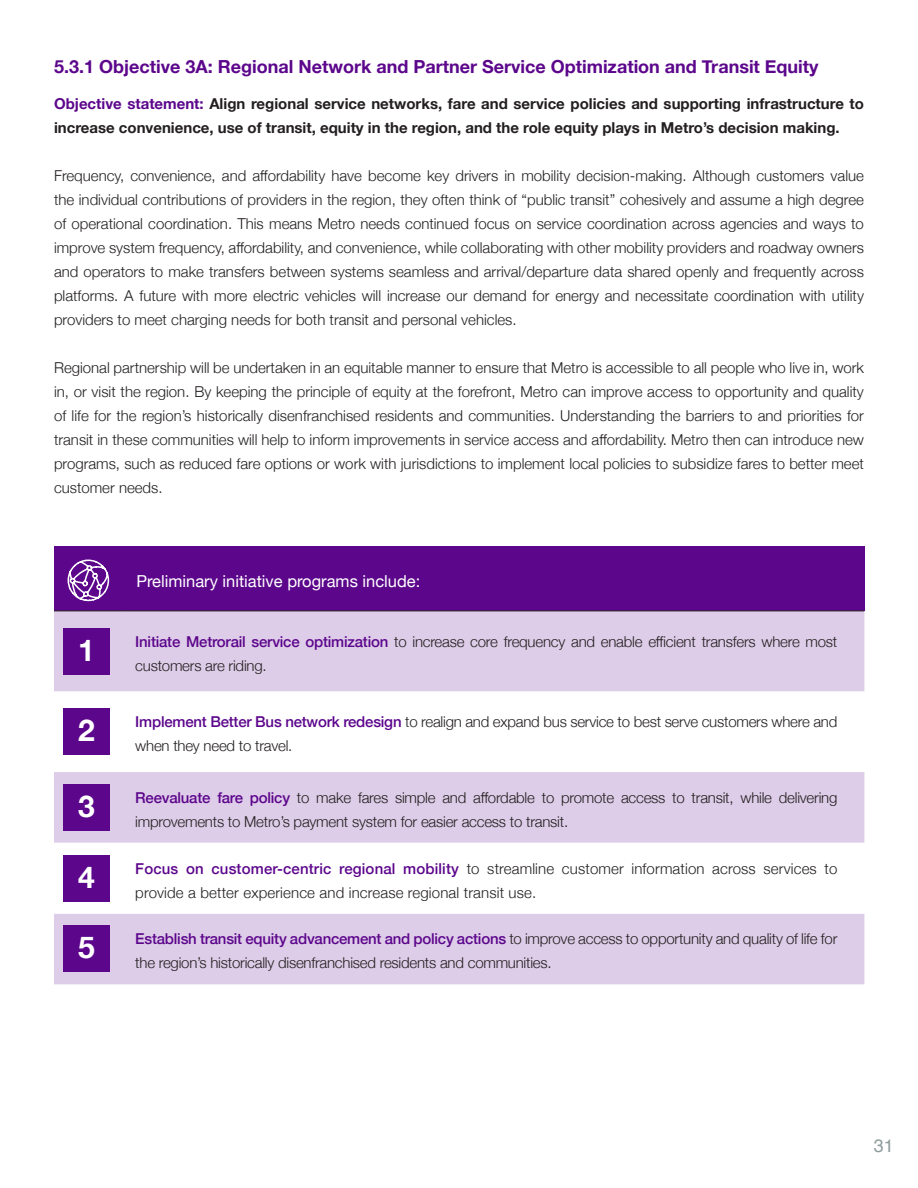
<style>
.page{position:relative;width:918px;height:1188px;background:#fff}
.page>*{position:absolute;margin:0;border:0;box-sizing:border-box;transform-origin:0 0}
.t1{font:700 30px "Helvetica Neue";color:#fff}
.Subtitle{font:700 18px "Helvetica Neue";color:#5c068c}
.t2{font:18px "Helvetica";color:#919d9d}
.t3{font:16.5px "Helvetica Neue";color:#fff}
.t4{font:300 15px/24px "Helvetica Neue";letter-spacing:-.015em;color:#231f20}
.t5{font:700 15px/24px "Helvetica Neue";color:#231f20}
.t6{font:300 15px/24px "Helvetica Neue";letter-spacing:.01em;color:#231f20}
.s1{color:#5c068c}
.s2{font-weight:500;color:#5c068c}
</style>
<div class="page">
<div style="left:54px;top:547px;width:810px;height:64px;background:#5c068c"></div>
<div style="left:54px;top:612px;width:810px;height:372px;background:#decde8"></div>
<svg style="left:54px;top:692px;width:810px;height:222px"></svg>
<hr style="left:54px;top:611px;width:72px;height:1px;background:#231f20">
<hr style="left:126px;top:611px;width:738px;height:1px;background:#231f20">
<div style="left:63px;top:628px;width:47px;height:47px;background:#5c068c"></div>
<div style="left:63px;top:708px;width:47px;height:47px;background:#5c068c"></div>
<div style="left:63px;top:784px;width:47px;height:47px;background:#5c068c"></div>
<div style="left:63px;top:855px;width:47px;height:47px;background:#5c068c"></div>
<div style="left:63px;top:926px;width:47px;height:46px;background:#5c068c"></div>
<svg style="left:67px;top:559px;width:42px;height:42px"></svg>
<p class="Subtitle" style="left:54px;top:53px;width:766px">5.3.1 Objective 3A: Regional Network and Partner Service Optimization and Transit Equity</p>
<p class="t5" style="left:54px;top:92px;width:812px"><span class="s1">Objective statement:</span> Align regional service networks, fare and service policies and supporting infrastructure to increase convenience, use of transit, equity in the region, and the role equity plays in Metro’s decision making.</p>
<p class="t4" style="left:54px;top:162px;width:812px;text-align:justify">Frequency, convenience, and affordability have become key drivers in mobility decision-making. Although customers value the individual contributions of providers in the region, they often think of “public transit” cohesively and assume a high degree of operational coordination. This means Metro needs continued focus on service coordination across agencies and ways to improve system frequency, affordability, and convenience, while collaborating with other mobility providers and roadway owners and operators to make transfers between systems seamless and arrival/departure data shared openly and frequently across platforms. A future with more electric vehicles will increase our demand for energy and necessitate coordination with utility providers to meet charging needs for both transit and personal vehicles.</p>
<p class="t4" style="left:54px;top:354px;width:812px;text-align:justify">Regional partnership will be undertaken in an equitable manner to ensure that Metro is accessible to all people who live in, work in, or visit the region. By keeping the principle of equity at the forefront, Metro can improve access to opportunity and quality of life for the region’s historically disenfranchised residents and communities. Understanding the barriers to and priorities for transit in these communities will help to inform improvements in service access and affordability. Metro then can introduce new programs, such as reduced fare options or work with jurisdictions to implement local policies to subsidize fares to better meet customer needs.</p>
<p class="t3" style="left:136px;top:569px;width:285px">Preliminary initiative programs include:</p>
<p class="t1" style="left:78px;top:626px;width:18px">1</p>
<p class="t4" style="left:135px;top:628px;width:704px"><span class="s2">Initiate Metrorail service optimization</span> to increase core frequency and enable efficient transfers where most customers are riding.</p>
<p class="t1" style="left:78px;top:707px;width:18px">2</p>
<p class="t4" style="left:135px;top:709px;width:704px"><span class="s2">Implement Better Bus network redesign</span> to realign and expand bus service to best serve customers where and when they need to travel.</p>
<p class="t1" style="left:78px;top:783px;width:18px">3</p>
<p class="t4" style="left:135px;top:784px;width:704px"><span class="s2">Reevaluate fare policy</span> to make fares simple and affordable to promote access to transit, while delivering improvements to Metro’s payment system for easier access to transit.</p>
<p class="t1" style="left:78px;top:853px;width:18px">4</p>
<p class="t6" style="left:135px;top:855px;width:704px"><span class="s2">Focus on customer-centric regional mobility</span> to streamline customer information across services to provide a better experience and increase regional transit use.</p>
<p class="t1" style="left:78px;top:924px;width:18px">5</p>
<p class="t4" style="left:135px;top:926px;width:704px"><span class="s2">Establish transit equity advancement and policy actions</span> to improve access to opportunity and quality of life for the region’s historically disenfranchised residents and communities.</p>
<p class="t2" style="left:874px;top:1132px;width:22px">31</p>
</div>
